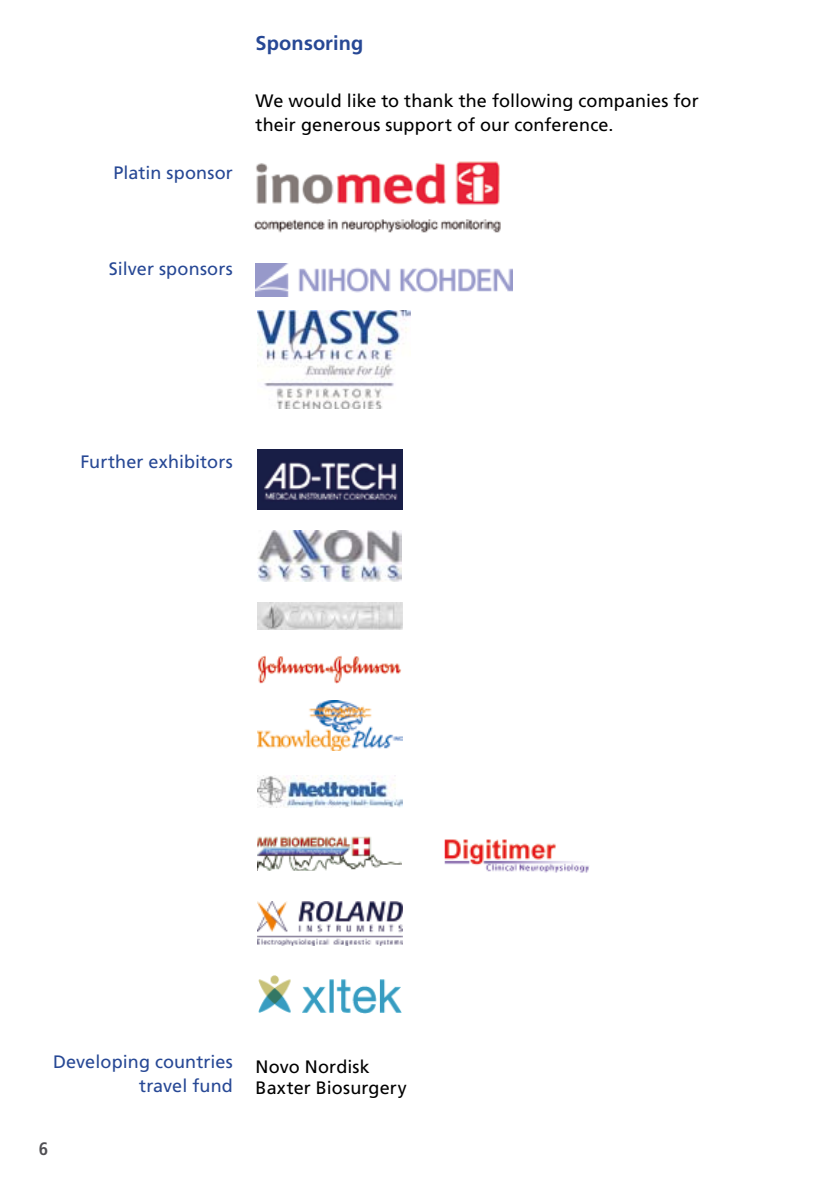
<style>
.page{position:relative;width:837px;height:1191px;background:#fff}
.page>*{position:absolute;margin:0;border:0;box-sizing:border-box;transform-origin:0 0}
.t1{font:700 20px "Frutiger";letter-spacing:.005em;color:#274895}
.t2{font:18px/24px "Frutiger";letter-spacing:.005em;color:#000}
.t3{font:18px/24px "Frutiger";letter-spacing:.005em;color:#274895;text-align:right}
.t4{font:700 condensed 18px "Frutiger";color:#504f53}
</style>
<div class="page">
<img style="left:256px;top:264px;width:256px;height:32px">
<img style="left:257px;top:310px;width:153px;height:99px">
<img style="left:257px;top:449px;width:145px;height:60px">
<img style="left:257px;top:531px;width:145px;height:50px">
<img style="left:257px;top:602px;width:146px;height:27px">
<img style="left:258px;top:655px;width:144px;height:28px">
<img style="left:257px;top:775px;width:145px;height:32px">
<img style="left:257px;top:836px;width:145px;height:34px">
<img style="left:258px;top:975px;width:144px;height:38px">
<img style="left:257px;top:700px;width:145px;height:50px">
<img style="left:257px;top:901px;width:145px;height:44px">
<img style="left:253px;top:161px;width:248px;height:72px">
<img style="left:444px;top:839px;width:145px;height:34px">
<p class="t3" style="left:113px;top:161px;width:121px">Platin sponsor</p>
<p class="t1" style="left:256px;top:32px;width:109px">Sponsoring</p>
<p class="t2" style="left:256px;top:89px;width:445px">We would like to thank the following companies for their generous support of our conference.</p>
<p class="t3" style="left:109px;top:257px;width:126px">Silver sponsors</p>
<p class="t3" style="left:80px;top:449px;width:154px">Further exhibitors</p>
<p class="t3" style="left:53px;top:1049px;width:181px">Developing countries travel fund</p>
<p class="t4" style="left:39px;top:1138px;width:11px">6</p>
<p class="t2" style="left:256px;top:1055px;width:153px;line-height:21.6px">Novo Nordisk<br>Baxter Biosurgery</p>
</div>
